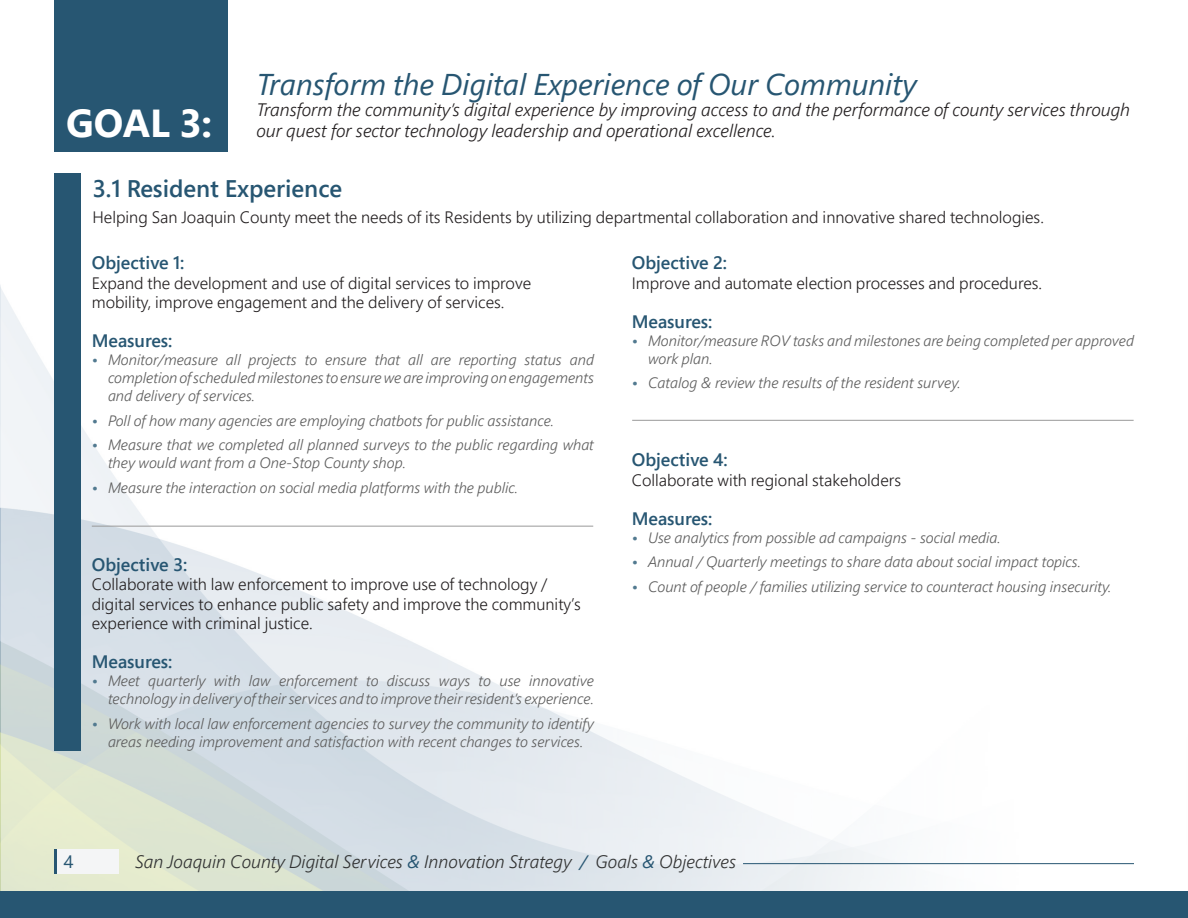
<style>
.page{position:relative;width:1188px;height:918px;background:#fff}
.page>*{position:absolute;margin:0;border:0;box-sizing:border-box;transform-origin:0 0}
.t1{font:700 39px "Segoe Pro";color:#fff}
.t2{font:italic 30px "Segoe Pro";color:#275672}
.t3{font:600 24px "Segoe Pro";color:#275672}
.t4{font:italic 300 18px/21px "Segoe Pro";color:#231f20}
.t5{font:600 18px "Segoe Pro";color:#275672}
.t6{font:italic 300 18px "Segoe Pro";color:#313232}
.t7{font:18px "Segoe Pro";color:#275672}
.t8{font:300 16.5px/19.5px "Segoe Pro";color:#231f20}
.t9{font:italic 300 15px/18px "Segoe Pro";color:#5c5c5c}
.s1{font-weight:600;color:#527a90}
.s2{font-weight:400;color:#275672}
</style>
<div class="page">
<img style="left:0;top:151px;width:1134px;height:740px">
<div style="left:54px;top:0;width:174px;height:151px;background:#275672"></div>
<div style="left:54px;top:173px;width:27px;height:578px;background:#275672"></div>
<div style="left:0;top:891px;width:1188px;height:27px;background:#275672"></div>
<div style="left:57px;top:849px;width:62px;height:24px;background:#f4f5f6"></div>
<hr style="left:743px;top:863px;width:391px;height:1px;background:#275672">
<hr style="left:54px;top:849px;width:3px;height:24px;background:#275672">
<hr style="left:92px;top:526px;width:501px;height:1px;background:#999">
<hr style="left:632px;top:420px;width:502px;height:1px;background:#999">
<h1 class="t1" style="left:66px;top:96px;width:148px">GOAL 3:</h1>
<h2 class="t2" style="left:256px;top:63px;width:662px">Transform the Digital Experience of Our Community</h2>
<p class="t4" style="left:256px;top:98px;width:875px">Transform the community’s digital experience by improving access to and the performance of county services through our quest for sector technology leadership and operational excellence.</p>
<h3 class="t3" style="left:93px;top:172px;width:251px">3.1 Resident Experience</h3>
<p class="t8" style="left:93px;top:207px;width:953px">Helping San Joaquin County meet the needs of its Residents by utilizing departmental collaboration and innovative shared technologies.</p>
<p class="t5" style="left:632px;top:251px;width:97px">Objective 2:</p>
<p class="t8" style="left:632px;top:273px;width:412px">Improve and automate election processes and procedures.</p>
<p class="t5" style="left:632px;top:309px;width:82px">Measures:</p>
<p class="t9" style="left:648px;top:331px;width:487px;text-indent:-16px"><span class="s1">•</span> Monitor/measure ROV tasks and milestones are being completed per approved work plan.</p>
<p class="t9" style="left:632px;top:374px;width:330px"><span class="s1">•</span> Catalog &amp; review the results of the resident survey.</p>
<p class="t5" style="left:92px;top:251px;width:94px">Objective 1:</p>
<p class="t8" style="left:92px;top:273px;width:441px">Expand the development and use of digital services to improve mobility, improve engagement and the delivery of services.</p>
<p class="t5" style="left:92px;top:329px;width:82px">Measures:</p>
<p class="t9" style="left:108px;top:351px;width:487px;text-align:justify;text-indent:-16px"><span class="s1">•</span> Monitor/measure all projects to ensure that all are reporting status and completion of scheduled milestones to ensure we are improving on engagements and delivery of services.</p>
<p class="t9" style="left:92px;top:411px;width:464px"><span class="s1">•</span> Poll of how many agencies are employing chatbots for public assistance.</p>
<p class="t9" style="left:108px;top:436px;width:487px;text-indent:-16px"><span class="s1">•</span> Measure that we completed all planned surveys to the public regarding what they would want from a One-Stop County shop.</p>
<p class="t9" style="left:92px;top:478px;width:428px"><span class="s1">•</span> Measure the interaction on social media platforms with the public.</p>
<p class="t5" style="left:632px;top:448px;width:97px">Objective 4:</p>
<p class="t8" style="left:632px;top:470px;width:271px">Collaborate with regional stakeholders</p>
<p class="t5" style="left:632px;top:506px;width:82px">Measures:</p>
<p class="t9" style="left:632px;top:528px;width:371px"><span class="s1">•</span> Use analytics from possible ad campaigns - social media.</p>
<p class="t9" style="left:632px;top:553px;width:451px"><span class="s1">•</span> Annual / Quarterly meetings to share data about social impact topics.</p>
<p class="t9" style="left:632px;top:577px;width:481px"><span class="s1">•</span> Count of people / families utilizing service to counteract housing insecurity.</p>
<p class="t5" style="left:92px;top:552px;width:97px">Objective 3:</p>
<p class="t8" style="left:92px;top:574px;width:490px">Collaborate with law enforcement to improve use of technology / digital services to enhance public safety and improve the community’s experience with criminal justice.</p>
<p class="t5" style="left:92px;top:650px;width:82px">Measures:</p>
<p class="t9" style="left:92px;top:672px;width:504px;text-align:right"><span class="s1">•</span> Meet quarterly with law enforcement to discuss ways to use innovative technology in delivery of their services and to improve their resident’s experience.</p>
<p class="t9" style="left:92px;top:714px;width:504px;text-align:center"><span class="s1">•</span> Work with local law enforcement agencies to survey the community to identify areas needing improvement and satisfaction with recent changes to services.</p>
<p class="t7" style="left:63px;top:849px;width:12px">4</p>
<p class="t6" style="left:135px;top:849px;width:603px">San Joaquin County Digital Services <span class="s2">&amp;</span> Innovation Strategy <span class="s2">/</span> Goals <span class="s2">&amp;</span> Objectives</p>
</div>
